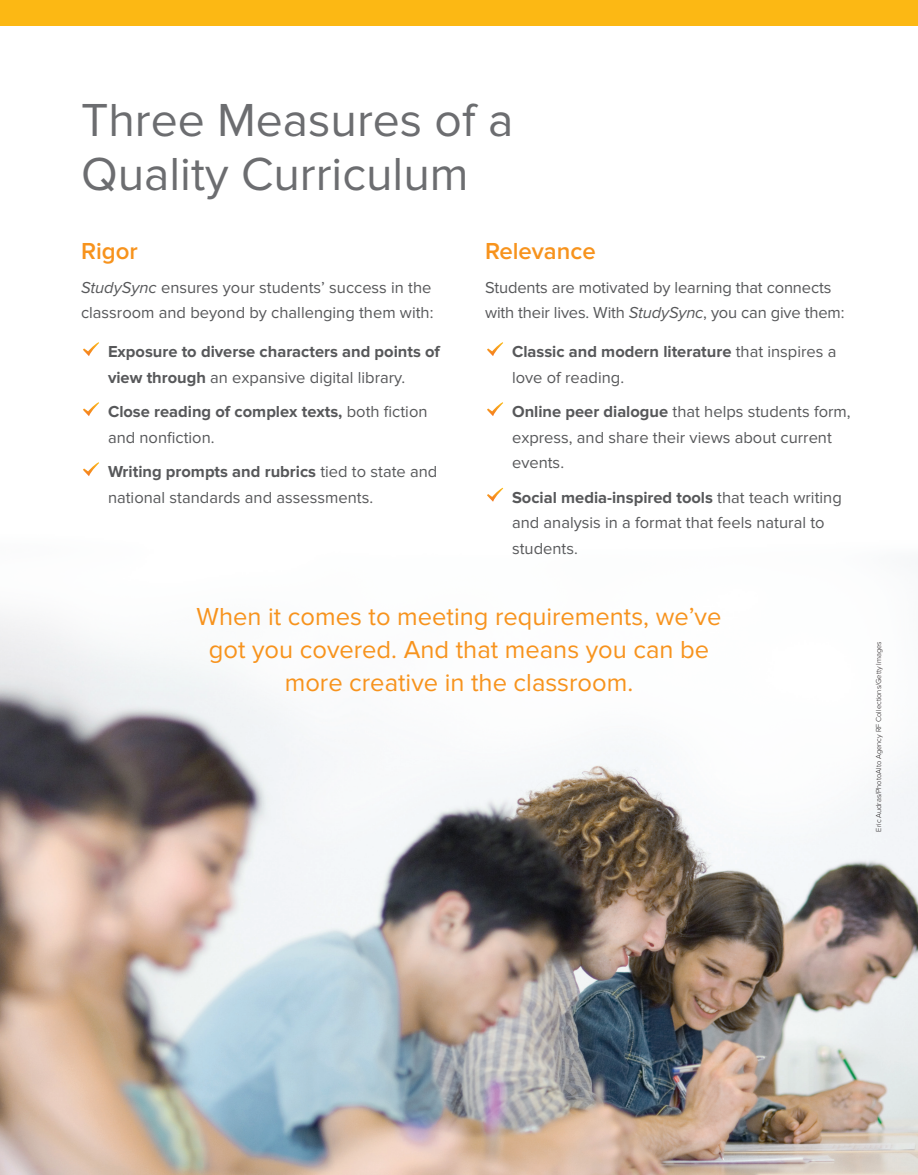
<style>
.page{position:relative;width:918px;height:1175px;background:#fff}
.page>*{position:absolute;margin:0;border:0;box-sizing:border-box;transform-origin:0 0}
.t1{font:48px/54px "Proxima Nova";color:#6c6d70}
.t2{font:25.5px/33px "Proxima Nova";color:#f7931d;text-align:center}
.t3{font:600 24px "Proxima Nova";color:#f7931d}
.t4{font:16.5px/25.5px "Proxima Nova";color:#57585a}
.t5{font:700 16.5px/25.5px "Proxima Nova";color:#57585a}
.t6{font:300 7.5px "Proxima Nova";color:#231f20}
.s1{font-style:italic}
.s2{font-weight:400}
.s3{font-weight:700}
</style>
<div class="page">
<svg style="left:83px;top:342px;width:16px;height:14px"></svg>
<svg style="left:83px;top:402px;width:16px;height:14px"></svg>
<svg style="left:83px;top:462px;width:16px;height:14px"></svg>
<svg style="left:487px;top:342px;width:16px;height:14px"></svg>
<svg style="left:487px;top:402px;width:16px;height:14px"></svg>
<svg style="left:487px;top:488px;width:16px;height:14px"></svg>
<img style="left:0;top:615px;width:918px;height:559px">
<div style="left:0;top:0;width:918px;height:25px;background:#fcb814"></div>
<h1 class="t1" style="left:81px;top:93px;width:434px">Three Measures of a<br>Quality Curriculum</h1>
<h3 class="t3" style="left:81px;top:237px;width:58px">Rigor</h3>
<p class="t4" style="left:81px;top:275px;width:354px"><span class="s1">StudySync</span> ensures your students’ success in the classroom and beyond by challenging them with:</p>
<p class="t5" style="left:108px;top:339px;width:333px">Exposure to diverse characters and points of view through <span class="s2">an expansive digital library.</span></p>
<p class="t5" style="left:108px;top:399px;width:321px">Close reading of complex texts, <span class="s2">both fiction and nonfiction.</span></p>
<p class="t4" style="left:108px;top:459px;width:331px"><span class="s3">Writing prompts and rubrics</span> tied to state and national standards and assessments.</p>
<h3 class="t3" style="left:485px;top:237px;width:112px">Relevance</h3>
<p class="t4" style="left:485px;top:275px;width:361px">Students are motivated by learning that connects with their lives. With <span class="s1">StudySync</span>, you can give them:</p>
<p class="t4" style="left:512px;top:339px;width:326px"><span class="s3">Classic and modern literature</span> that inspires a love of reading.</p>
<p class="t4" style="left:512px;top:399px;width:340px"><span class="s3">Online peer dialogue</span> that helps students form, express, and share their views about current events.</p>
<p class="t4" style="left:512px;top:485px;width:331px"><span class="s3">Social media-inspired tools</span> that teach writing and analysis in a format that feels natural to students.</p>
<h2 class="t2" style="left:197px;top:600px;width:526px">When it comes to meeting requirements, we’ve got you covered. And that means you can be more creative in the classroom.</h2>
<p class="t6" style="left:874px;top:831px;width:192px;rotate:-90deg">Eric Audras/PhotoAlto Agency RF Collections/Getty Images</p>
</div>
